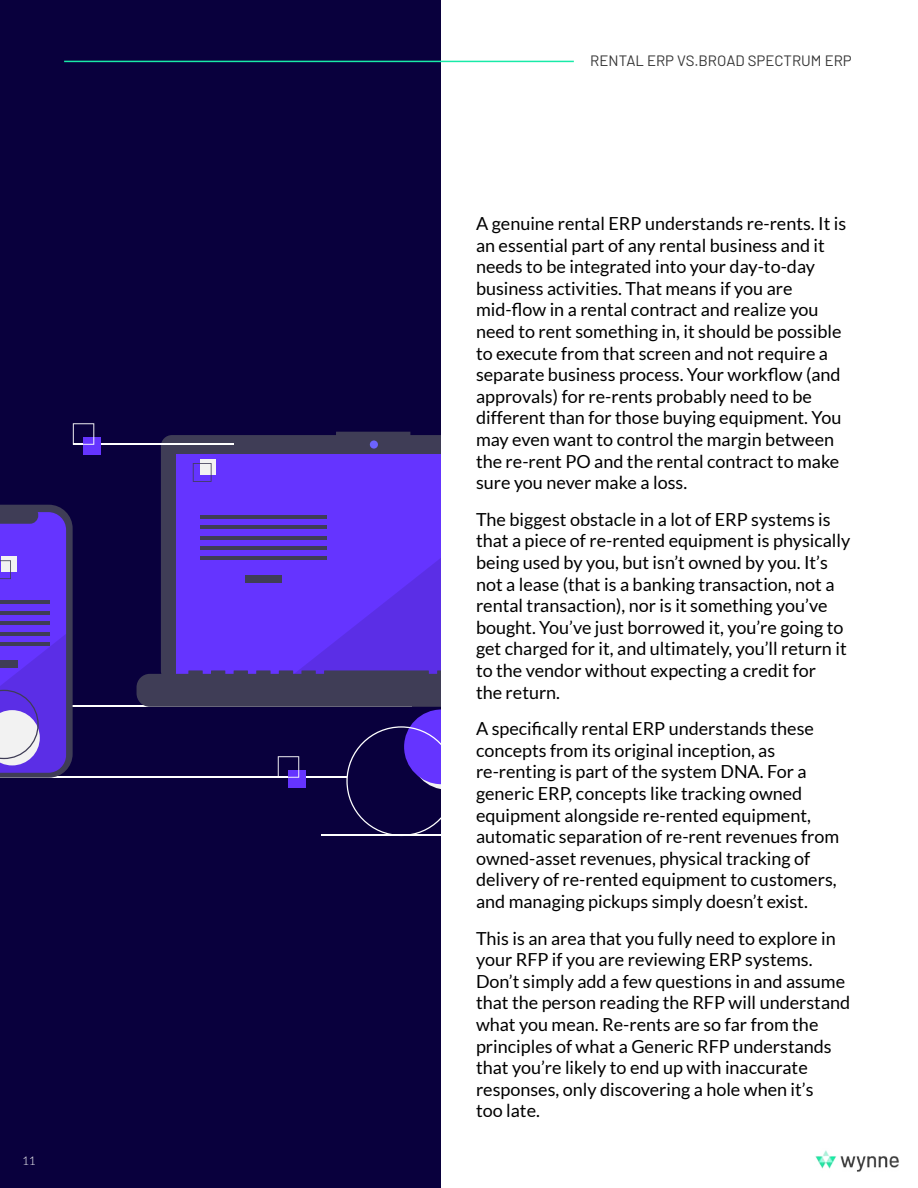
<style>
.page{position:relative;width:918px;height:1188px;background:#fff}
.page>*{position:absolute;margin:0;border:0;box-sizing:border-box;transform-origin:0 0}
.t1{font:18px/21.6px "Lato";color:#000}
.t2{font:15px "Barlow";color:#353535}
.t3{font:300 12px "Lato";color:#fff}
</style>
<div class="page">
<img style="left:815px;top:1150px;width:84px;height:22px">
<div style="left:0;top:0;width:441px;height:1188px;background:#09003d"></div>
<hr style="left:64px;top:61px;width:510px;height:1px;background:#19eaa8">
<hr style="left:0;top:706px;width:411px;height:1px;background:#fff">
<svg style="left:161px;top:432px;width:280px;height:23px;background:#3d385c"></svg>
<div style="left:370px;top:440px;width:8px;height:9px;background:#6c63ff;border-radius:50%"></div>
<hr style="left:73px;top:444px;width:161px;height:1px;background:#fff">
<hr style="left:0;top:777px;width:347px;height:1px;background:#fff">
<div style="left:84px;top:437px;width:17px;height:18px;background:#6534ff"></div>
<svg style="left:73px;top:423px;width:21px;height:22px"></svg>
<svg style="left:137px;top:455px;width:304px;height:381px"></svg>
<svg style="left:0;top:505px;width:73px;height:273px;background:#6747d0"></svg>
<p class="t3" style="left:22px;top:1154px;width:15px">11</p>
<p class="t2" style="left:590px;top:50px;width:263px">RENTAL ERP VS.BROAD SPECTRUM ERP</p>
<p class="t1" style="left:476px;top:213px;width:372px">A genuine rental ERP understands re-rents. It is an essential part of any rental business and it needs to be integrated into your day-to-day business activities. That means if you are mid-flow in a rental contract and realize you need to rent something in, it should be possible to execute from that screen and not require a separate business process. Your workflow (and approvals) for re-rents probably need to be different than for those buying equipment. You may even want to control the margin between the re-rent PO and the rental contract to make sure you never make a loss.</p>
<p class="t1" style="left:476px;top:508px;width:376px">The biggest obstacle in a lot of ERP systems is that a piece of re-rented equipment is physically being used by you, but isn’t owned by you. It’s not a lease (that is a banking transaction, not a rental transaction), nor is it something you’ve bought. You’ve just borrowed it, you’re going to get charged for it, and ultimately, you’ll return it to the vendor without expecting a credit for<br>the return.</p>
<p class="t1" style="left:476px;top:718px;width:365px">A specifically rental ERP understands these concepts from its original inception, as re-renting is part of the system DNA. For a generic ERP, concepts like tracking owned equipment alongside re-rented equipment, automatic separation of re-rent revenues from owned-asset revenues, physical tracking of delivery of re-rented equipment to customers, and managing pickups simply doesn’t exist.</p>
<p class="t1" style="left:476px;top:927px;width:376px">This is an area that you fully need to explore in your RFP if you are reviewing ERP systems.<br>Don’t simply add a few questions in and assume that the person reading the RFP will understand what you mean. Re-rents are so far from the principles of what a Generic RFP understands that you’re likely to end up with inaccurate responses, only discovering a hole when it’s<br>too late.</p>
</div>
